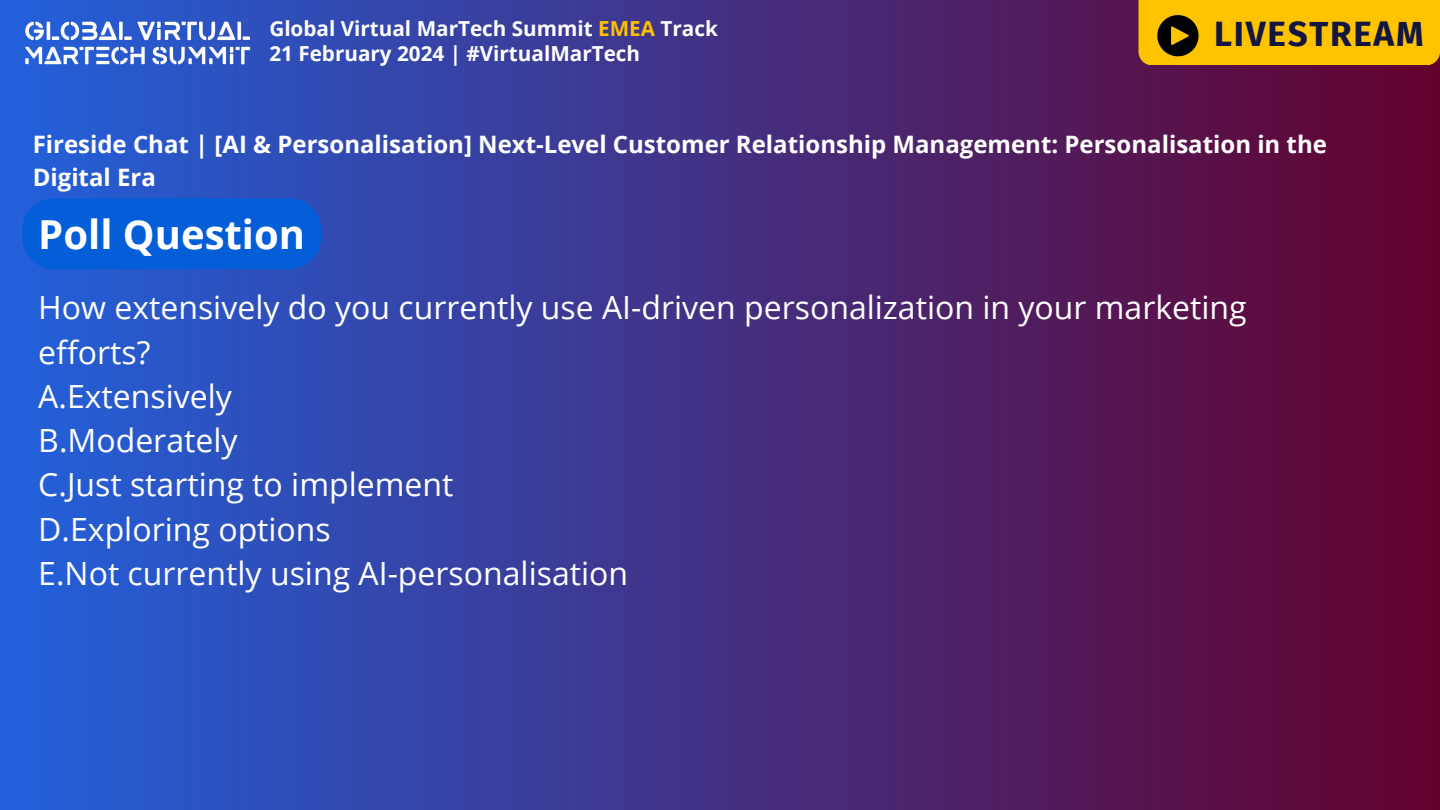
<style>
.page{position:relative;width:1440px;height:810px;background:#fff}
.page>*{position:absolute;margin:0;border:0;box-sizing:border-box;transform-origin:0 0}
.t1{font:700 40px "Open Sans";color:#fff}
.t2{font:700 35px "Fira Sans";letter-spacing:.05em;color:#121640}
.t3{font:32px/44.2px "Open Sans";color:#fff}
.t4{font:700 24px/33px "Open Sans";color:#fff}
.t5{font:700 20.7px "Open Sans";color:#fff}
.s1{color:#ffc000}
</style>
<div class="page">
<div style="left:0;top:0;width:1440px;height:810px;background:linear-gradient(to right,#2261db,#63012b)"></div>
<img style="left:20px;top:15px;width:235px;height:56px">
<svg style="left:1138px;top:0;width:302px;height:65px;background:#eeb600"></svg>
<div style="left:22px;top:198px;width:299px;height:71px;background:#035ed8"></div>
<p class="t5" style="left:269px;top:14px;width:450px">Global Virtual MarTech Summit <span class="s1">EMEA</span> Track</p>
<p class="t5" style="left:269px;top:39px;width:372px">21 February 2024 | #VirtualMarTech</p>
<p class="t2" style="left:1214px;top:14px;width:211px">LIVESTREAM</p>
<h2 class="t4" style="left:33px;top:127px;width:1296px">Fireside Chat | [AI &amp; Personalisation] Next-Level Customer Relationship Management: Personalisation in the<br>Digital Era</h2>
<h4 class="t1" style="left:38px;top:206px;width:268px">Poll Question</h4>
<h1 class="t3" style="left:38px;top:285px;width:1210px">How extensively do you currently use AI-driven personalization in your marketing efforts?<br>A.Extensively<br>B.Moderately<br>C.Just starting to implement<br>D.Exploring options<br>E.Not currently using AI-personalisation</h1>
</div>
